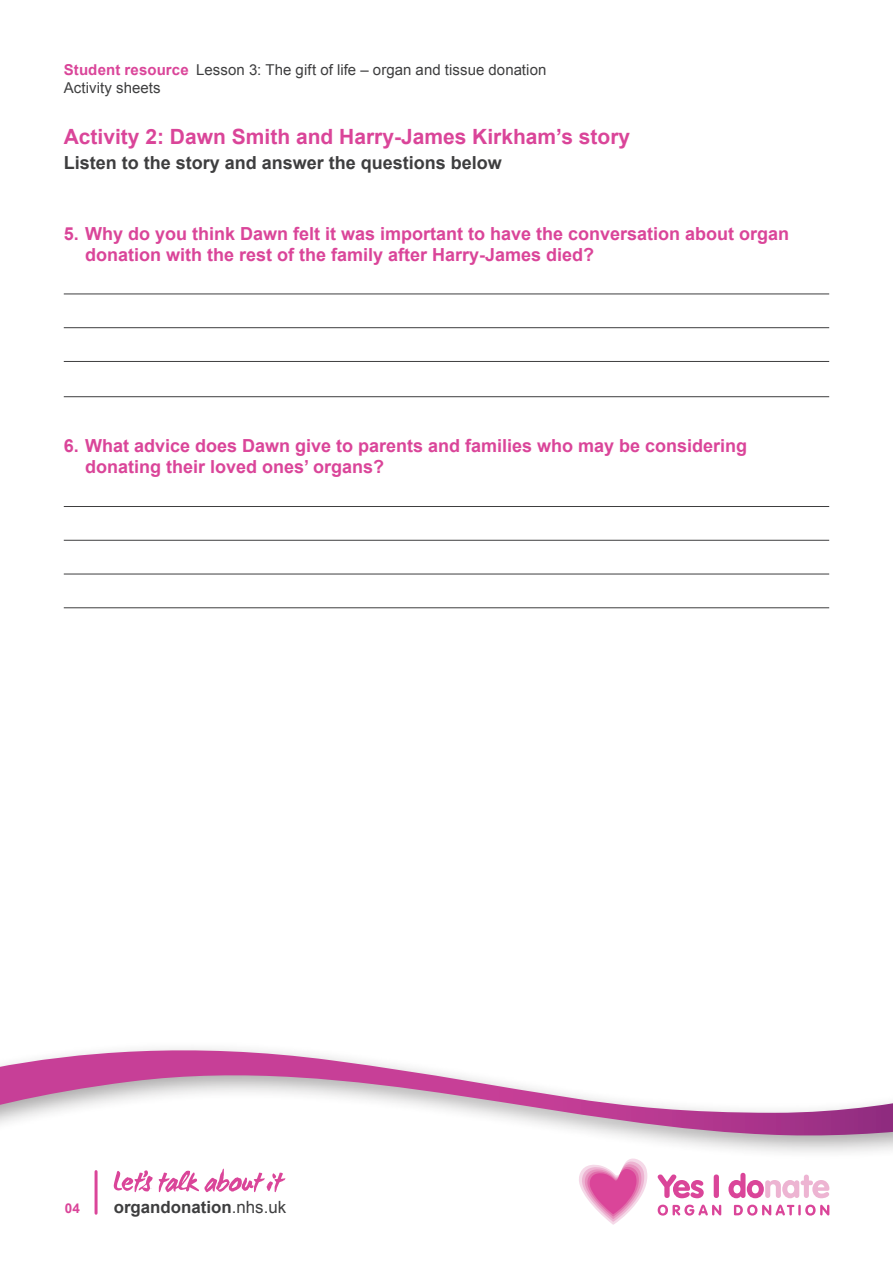
<style>
.page{position:relative;width:893px;height:1263px;background:#fff}
.page>*{position:absolute;margin:0;border:0;box-sizing:border-box;transform-origin:0 0}
.t1{font:700 21px "Arial";color:#da4599}
.t2{font:700 18px/21px "Arial";color:#da4599}
.t3{font:700 18px "Arial";color:#3e3e3f}
.t4{font:700 16.8px "Arial";color:#3e3e3f}
.t5{font:15px/18px "Arial";letter-spacing:.005em;color:#3e3e3f}
.t6{font:700 13.5px "Arial";color:#da4599}
.s1{font-weight:700;color:#da4599}
.s2{font-weight:400}
</style>
<div class="page">
<hr style="left:64px;top:294px;width:765px;height:1px;background:#3e3e3f">
<hr style="left:64px;top:327px;width:765px;height:1px;background:#3e3e3f">
<hr style="left:64px;top:361px;width:765px;height:1px;background:#3e3e3f">
<hr style="left:64px;top:396px;width:765px;height:1px;background:#3e3e3f">
<hr style="left:64px;top:506px;width:765px;height:1px;background:#3e3e3f">
<hr style="left:64px;top:540px;width:765px;height:1px;background:#3e3e3f">
<hr style="left:64px;top:574px;width:765px;height:1px;background:#3e3e3f">
<hr style="left:64px;top:607px;width:765px;height:1px;background:#3e3e3f">
<svg style="left:0;top:1048px;width:893px;height:103px"></svg>
<svg style="left:114px;top:1169px;width:171px;height:23px"></svg>
<hr style="left:95px;top:1171px;width:3px;height:42px;background:#da4599">
<svg style="left:579px;top:1158px;width:68px;height:67px"></svg>
<svg style="left:658px;top:1174px;width:46px;height:24px"></svg>
<div style="left:714px;top:1174px;width:5px;height:24px;background:#da4599;border-radius:3px"></div>
<svg style="left:728px;top:1173px;width:101px;height:25px"></svg>
<svg style="left:658px;top:1204px;width:63px;height:11px"></svg>
<svg style="left:734px;top:1204px;width:95px;height:11px"></svg>
<p class="t5" style="left:64px;top:61px;width:484px"><span class="s1">Student resource</span> Lesson 3: The gift of life – organ and tissue donation<br>Activity sheets</p>
<p class="t1" style="left:64px;top:122px;width:568px">Activity 2: Dawn Smith and Harry-James Kirkham’s story</p>
<p class="t3" style="left:64px;top:151px;width:440px">Listen to the story and answer the questions below</p>
<p class="t2" style="left:85px;top:223px;width:706px;text-indent:-21px">5. Why do you think Dawn felt it was important to have the conversation about organ donation with the rest of the family after Harry-James died?</p>
<p class="t2" style="left:85px;top:436px;width:664px;text-indent:-21px">6. What advice does Dawn give to parents and families who may be considering donating their loved ones’ organs?</p>
<p class="t6" style="left:65px;top:1199px;width:17px">04</p>
<p class="t4" style="left:114px;top:1196px;width:174px">organdonation<span class="s2">.nhs.uk</span></p>
</div>
